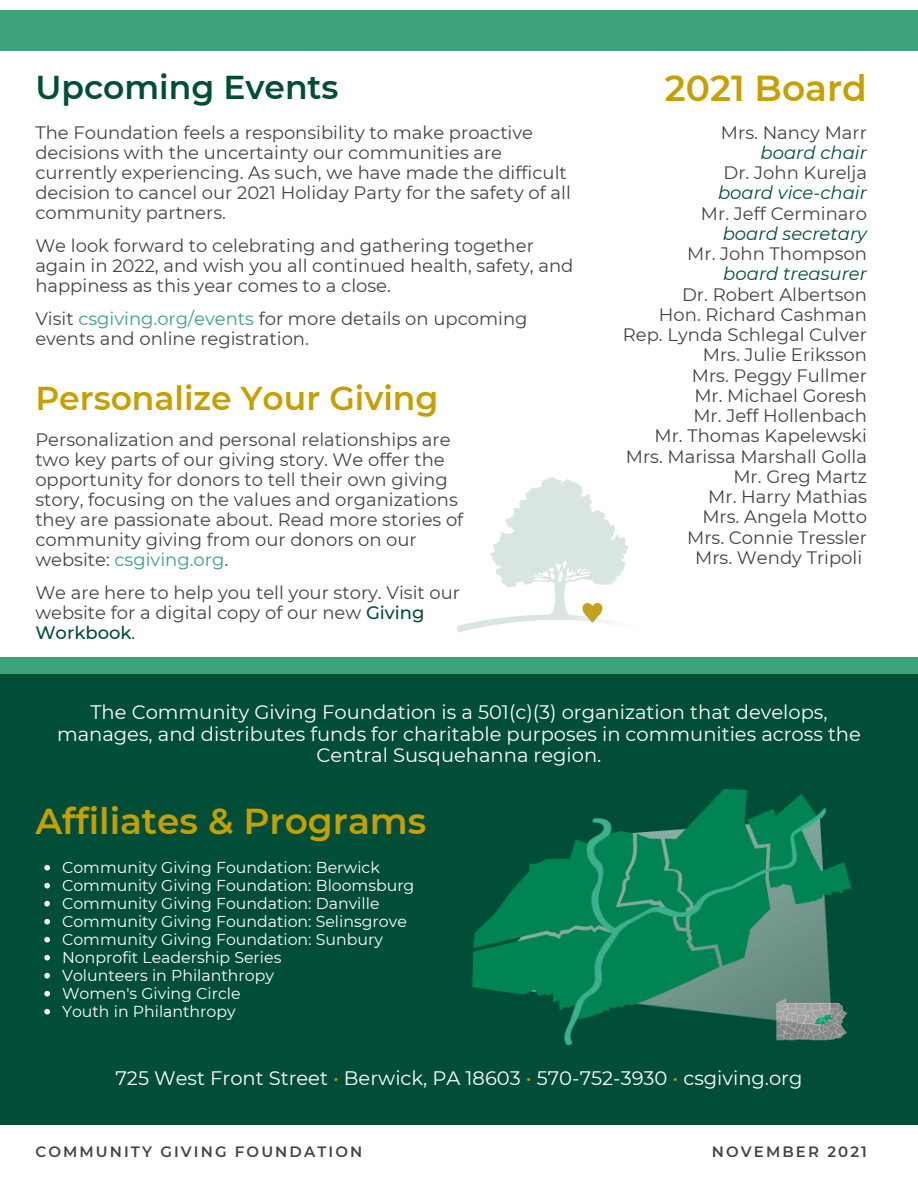
<style>
.page{position:relative;width:918px;height:1188px;background:#fff}
.page>*{position:absolute;margin:0;border:0;box-sizing:border-box;transform-origin:0 0}
.t1{font:600 36px "Montserrat";color:#c69f00}
.t2{font:600 33px "Montserrat";color:#c69f00}
.t3{font:600 33px "Montserrat";color:#004e38}
.t4{font:19.5px/21.3px "Montserrat";color:#fff;text-align:center}
.t5{font:18px/20px "Montserrat";color:#444440}
.t6{font:italic 18px "Montserrat";color:#004e38}
.t7{font:15.75px "Montserrat";color:#fff}
.t8{font:600 15px "Montserrat";letter-spacing:.14em;color:#444440}
.s1{color:#3da279}
.s2{font-weight:500;color:#004e38}
.s3{color:#c69f00}
</style>
<div class="page">
<div style="left:0;top:666px;width:918px;height:459px;background:#004e38"></div>
<div style="left:0;top:658px;width:918px;height:16px;background:#3da279"></div>
<img style="left:452px;top:477px;width:204px;height:181px">
<div style="left:0;top:11px;width:918px;height:40px;background:#3da279"></div>
<img style="left:473px;top:789px;width:379px;height:256px">
<svg style="left:44px;top:865px;width:6px;height:5px"></svg>
<svg style="left:44px;top:883px;width:6px;height:5px"></svg>
<svg style="left:44px;top:901px;width:6px;height:5px"></svg>
<svg style="left:44px;top:919px;width:6px;height:5px"></svg>
<svg style="left:44px;top:937px;width:6px;height:5px"></svg>
<svg style="left:44px;top:955px;width:6px;height:5px"></svg>
<svg style="left:44px;top:973px;width:6px;height:5px"></svg>
<svg style="left:44px;top:991px;width:6px;height:5px"></svg>
<svg style="left:44px;top:1009px;width:6px;height:5px"></svg>
<p class="t3" style="left:35px;top:67px;width:305px">Upcoming Events</p>
<p class="t5" style="left:35px;top:122px;width:537px">The Foundation feels a responsibility to make proactive decisions with the uncertainty our communities are currently experiencing. As such, we have made the difficult decision to cancel our 2021 Holiday Party for the safety of all community partners.</p>
<p class="t5" style="left:35px;top:235px;width:540px">We look forward to celebrating and gathering together again in 2022, and wish you all continued health, safety, and happiness as this year comes to a close.</p>
<p class="t5" style="left:35px;top:308px;width:494px">Visit <span class="s1">csgiving.org/events</span> for more details on upcoming events and online registration.</p>
<p class="t2" style="left:35px;top:378px;width:405px">Personalize Your Giving</p>
<p class="t5" style="left:35px;top:429px;width:430px">Personalization and personal relationships are two key parts of our giving story. We offer the opportunity for donors to tell their own giving story, focusing on the values and organizations they are passionate about. Read more stories of community giving from our donors on our website: <span class="s1">csgiving.org</span>.</p>
<p class="t5" style="left:35px;top:582px;width:426px">We are here to help you tell your story. Visit our website for a digital copy of our new <span class="s2">Giving<br>Workbook</span>.</p>
<p class="t1" style="left:665px;top:66px;width:204px">2021 Board</p>
<p class="t5" style="left:721px;top:122px;width:148px">Mrs. Nancy Marr</p>
<p class="t6" style="left:761px;top:141px;width:108px">board chair</p>
<p class="t5" style="left:724px;top:163px;width:145px">Dr. John Kurelja</p>
<p class="t6" style="left:718px;top:182px;width:150px">board vice-chair</p>
<p class="t5" style="left:701px;top:203px;width:168px">Mr. Jeff Cerminaro</p>
<p class="t6" style="left:723px;top:222px;width:146px">board secretary</p>
<p class="t5" style="left:687px;top:244px;width:181px">Mr. John Thompson</p>
<p class="t6" style="left:723px;top:263px;width:145px">board treasurer</p>
<p class="t5" style="left:682px;top:284px;width:186px">Dr. Robert Albertson</p>
<p class="t5" style="left:659px;top:304px;width:210px">Hon. Richard Cashman</p>
<p class="t5" style="left:623px;top:325px;width:246px">Rep. Lynda Schlegal Culver</p>
<p class="t5" style="left:703px;top:345px;width:166px">Mrs. Julie Eriksson</p>
<p class="t5" style="left:692px;top:365px;width:177px">Mrs. Peggy Fullmer</p>
<p class="t5" style="left:694px;top:385px;width:174px">Mr. Michael Goresh</p>
<p class="t5" style="left:693px;top:406px;width:175px">Mr. Jeff Hollenbach</p>
<p class="t5" style="left:655px;top:426px;width:214px">Mr. Thomas Kapelewski</p>
<p class="t5" style="left:626px;top:446px;width:243px">Mrs. Marissa Marshall Golla</p>
<p class="t5" style="left:733px;top:466px;width:135px">Mr. Greg Martz</p>
<p class="t5" style="left:708px;top:487px;width:160px">Mr. Harry Mathias</p>
<p class="t5" style="left:702px;top:507px;width:166px">Mrs. Angela Motto</p>
<p class="t5" style="left:687px;top:527px;width:181px">Mrs. Connie Tressler</p>
<p class="t5" style="left:695px;top:547px;width:169px">Mrs. Wendy Tripoli</p>
<p class="t4" style="left:57px;top:702px;width:805px">The Community Giving Foundation is a 501(c)(3) organization that develops, manages, and distributes funds for charitable purposes in communities across the<br>Central Susquehanna region.</p>
<p class="t1" style="left:35px;top:799px;width:392px">Affiliates &amp; Programs</p>
<p class="t7" style="left:62px;top:857px;width:319px">Community Giving Foundation: Berwick</p>
<p class="t7" style="left:62px;top:875px;width:354px">Community Giving Foundation: Bloomsburg</p>
<p class="t7" style="left:62px;top:893px;width:319px">Community Giving Foundation: Danville</p>
<p class="t7" style="left:62px;top:911px;width:346px">Community Giving Foundation: Selinsgrove</p>
<p class="t7" style="left:62px;top:929px;width:322px">Community Giving Foundation: Sunbury</p>
<p class="t7" style="left:62px;top:947px;width:221px">Nonprofit Leadership Series</p>
<p class="t7" style="left:62px;top:965px;width:213px">Volunteers in Philanthropy</p>
<p class="t7" style="left:62px;top:983px;width:180px">Women's Giving Circle</p>
<p class="t7" style="left:62px;top:1001px;width:175px">Youth in Philanthropy</p>
<p class="t4" style="left:116px;top:1068px;width:688px">725 West Front Street <span class="s3">•</span> Berwick, PA 18603 <span class="s3">•</span> 570-752-3930 <span class="s3">•</span> csgiving.org</p>
<p class="t8" style="left:35px;top:1142px;width:328px">COMMUNITY GIVING FOUNDATION</p>
<p class="t8" style="left:712px;top:1142px;width:157px">NOVEMBER 2021</p>
</div>
